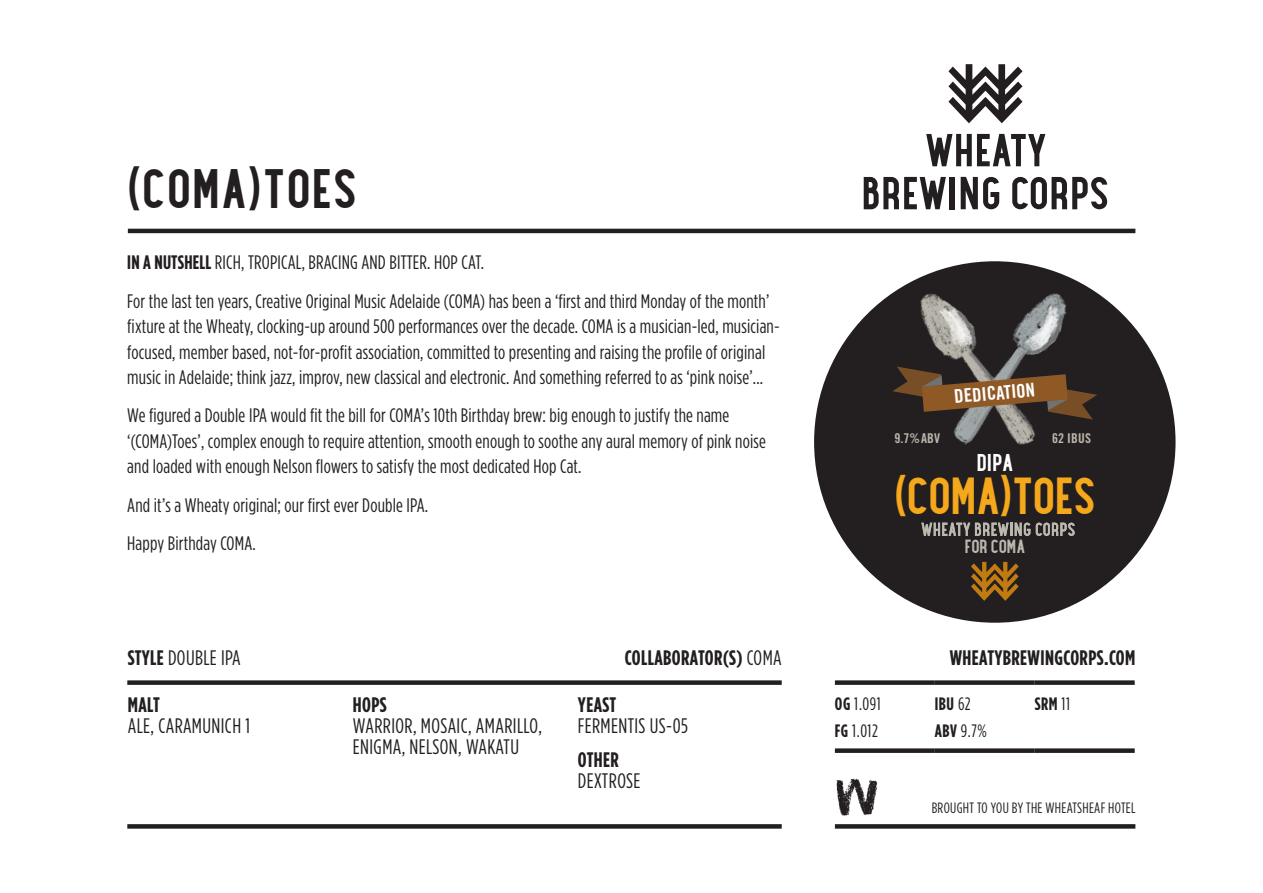
<style>
.page{position:relative;width:1263px;height:893px;background:#fff}
.page>*{position:absolute;margin:0;border:0;box-sizing:border-box;transform-origin:0 0}
.t1{font:700 48px "Maxwell Sans";letter-spacing:.035em;color:#231f20}
.t2{font:700 45px "Maxwell Sans";letter-spacing:.005em;color:#f5a81c}
.t3{font:700 38.4px "Maxwell Sans";color:#f5a81c}
.t4{font:21px/21px "Gotham Condensed";letter-spacing:.02em;color:#231f20}
.t5{font:700 21px "Gotham Condensed";letter-spacing:.02em;color:#231f20}
.t6{font:700 21px "Maxwell Sans";color:#fff}
.t7{font:19.5px/25.5px "Gotham Condensed";letter-spacing:.01em;color:#231f20}
.t8{font:18.9px "Trade Gothic Bold Cond Twenty";color:#fff}
.t9{font:18px "Gotham Condensed";letter-spacing:.03em;color:#231f20}
.t10{font:700 18px "Gotham Condensed";letter-spacing:.03em;color:#231f20}
.t11{font:700 17.85px "Maxwell Sans";letter-spacing:.025em;color:#fff}
.t12{font:700 16.5px "Maxwell Sans";letter-spacing:.01em;color:#bbb9af}
.t13{font:16.05px "Trade Gothic Bold Cond Twenty";color:#fff}
.t14{font:15px "Gotham Condensed";letter-spacing:.02em;color:#231f20}
.t15{font:13.5px "Trade Gothic Bold Cond Twenty";letter-spacing:.01em;color:#beb6ad}
.t16{font:11.55px "Trade Gothic Bold Cond Twenty";letter-spacing:.01em;color:#beb6ad}
.s1{font-weight:700}
.s2{font-weight:400}
</style>
<div class="page">
<hr style="left:128px;top:229px;width:1007px;height:4px;background:#231f20">
<div style="left:127px;top:824px;width:655px;height:5px;background:#231f20"></div>
<div style="left:127px;top:680px;width:655px;height:5px;background:#231f20"></div>
<div style="left:835px;top:824px;width:300px;height:5px;background:#231f20"></div>
<img style="left:836px;top:778px;width:42px;height:39px">
<div style="left:835px;top:680px;width:100px;height:5px;background:#231f20"></div>
<div style="left:935px;top:680px;width:100px;height:5px;background:#231f20"></div>
<div style="left:1035px;top:680px;width:100px;height:5px;background:#231f20"></div>
<div style="left:835px;top:748px;width:100px;height:5px;background:#231f20"></div>
<div style="left:935px;top:748px;width:100px;height:5px;background:#231f20"></div>
<div style="left:1035px;top:748px;width:100px;height:5px;background:#231f20"></div>
<svg style="left:948px;top:64px;width:74px;height:59px"></svg>
<svg style="left:926px;top:134px;width:119px;height:32px"></svg>
<svg style="left:864px;top:177px;width:82px;height:32px"></svg>
<div style="left:950px;top:177px;width:5px;height:32px;background:#231f20"></div>
<svg style="left:961px;top:177px;width:38px;height:32px"></svg>
<svg style="left:1012px;top:177px;width:95px;height:32px"></svg>
<div style="left:814px;top:261px;width:361px;height:362px;background:#231f20;border-radius:50%"></div>
<img style="left:1013px;top:293px;width:49px;height:47px">
<img style="left:1019px;top:304px;width:48px;height:36px">
<img style="left:1025px;top:298px;width:41px;height:42px">
<img style="left:1039px;top:309px;width:28px;height:15px">
<img style="left:1026px;top:324px;width:41px;height:27px">
<img style="left:953px;top:342px;width:91px;height:103px">
<img style="left:961px;top:340px;width:82px;height:100px">
<img style="left:901px;top:276px;width:93px;height:90px">
<img style="left:935px;top:301px;width:46px;height:52px">
<img style="left:976px;top:305px;width:8px;height:45px">
<img style="left:933px;top:300px;width:43px;height:52px">
<svg style="left:892px;top:366px;width:205px;height:57px"></svg>
<svg style="left:921px;top:522px;width:154px;height:14px"></svg>
<svg style="left:971px;top:561px;width:48px;height:40px"></svg>
<h1 class="t1" style="left:127px;top:155px;width:230px">(COMA)TOES</h1>
<p class="t7" style="left:127px;top:243px;width:643px;line-height:38.2px"><span class="s1">IN A NUTSHELL</span> RICH, TROPICAL, BRACING AND BITTER. HOP CAT.<br>For the last ten years, Creative Original Music Adelaide (COMA) has been a ‘first and third Monday of the month’</p>
<p class="t7" style="left:127px;top:313px;width:654px">fixture at the Wheaty, clocking-up around 500 performances over the decade. COMA is a musician-led, musician&shy;focused, member based, not-for-profit association, committed to presenting and raising the profile of original music in Adelaide; think jazz, improv, new classical and electronic. And something referred to as ‘pink noise’...</p>
<p class="t7" style="left:127px;top:403px;width:640px">We figured a Double IPA would fit the bill for COMA’s 10th Birthday brew: big enough to justify the name ‘(COMA)Toes’, complex enough to require attention, smooth enough to soothe any aural memory of pink noise and loaded with enough Nelson flowers to satisfy the most dedicated Hop Cat.</p>
<p class="t7" style="left:127px;top:485px;width:302px;line-height:38.2px">And it’s a Wheaty original; our first ever Double IPA.<br>Happy Birthday COMA.</p>
<p class="t4" style="left:128px;top:647px;width:115px"><span class="s1">STYLE</span> DOUBLE IPA</p>
<p class="t5" style="left:625px;top:646px;width:158px">COLLABORATOR(S) <span class="s2">COMA</span></p>
<p class="t5" style="left:128px;top:693px;width:34px">MALT</p>
<p class="t4" style="left:128px;top:715px;width:124px">ALE, CARAMUNICH 1</p>
<p class="t5" style="left:353px;top:693px;width:35px">HOPS</p>
<p class="t4" style="left:353px;top:715px;width:191px">WARRIOR, MOSAIC, AMARILLO,<br>ENIGMA, NELSON, WAKATU</p>
<p class="t5" style="left:578px;top:693px;width:40px">YEAST</p>
<p class="t4" style="left:578px;top:715px;width:112px">FERMENTIS US-05</p>
<p class="t5" style="left:578px;top:747px;width:43px">OTHER</p>
<p class="t4" style="left:578px;top:770px;width:64px">DEXTROSE</p>
<p class="t8" style="left:953px;top:385px;width:83px;rotate:-5deg">DEDICATION</p>
<p class="t13" style="left:937px;top:395px;width:95px;rotate:-5deg">COLLABORATION</p>
<p class="t15" style="left:894px;top:430px;width:47px">9.7%ABV</p>
<p class="t15" style="left:1052px;top:430px;width:41px">62 IBUS</p>
<p class="t6" style="left:977px;top:447px;width:38px">DIPA</p>
<p class="t16" style="left:899px;top:432px;width:40px">4.6%ABV</p>
<p class="t16" style="left:1034px;top:432px;width:35px">32 IBUS</p>
<p class="t11" style="left:947px;top:447px;width:76px">STEAM ALE</p>
<h3 class="t3" style="left:895px;top:461px;width:181px">CAL COMMON</h3>
<h2 class="t2" style="left:894px;top:464px;width:202px">(COMA)TOES</h2>
<p class="t12" style="left:965px;top:534px;width:62px">FOR COMA</p>
<p class="t5" style="left:950px;top:646px;width:187px">WHEATYBREWINGCORPS.COM</p>
<p class="t9" style="left:835px;top:693px;width:47px"><span class="s1">OG</span> 1.091</p>
<p class="t10" style="left:935px;top:693px;width:37px">IBU <span class="s2">62</span></p>
<p class="t10" style="left:1035px;top:693px;width:37px">SRM <span class="s2">11</span></p>
<p class="t9" style="left:835px;top:720px;width:45px"><span class="s1">FG</span> 1.012</p>
<p class="t9" style="left:935px;top:720px;width:53px"><span class="s1">ABV</span> 9.7%</p>
<p class="t14" style="left:932px;top:799px;width:205px">BROUGHT TO YOU BY THE WHEATSHEAF HOTEL</p>
</div>
